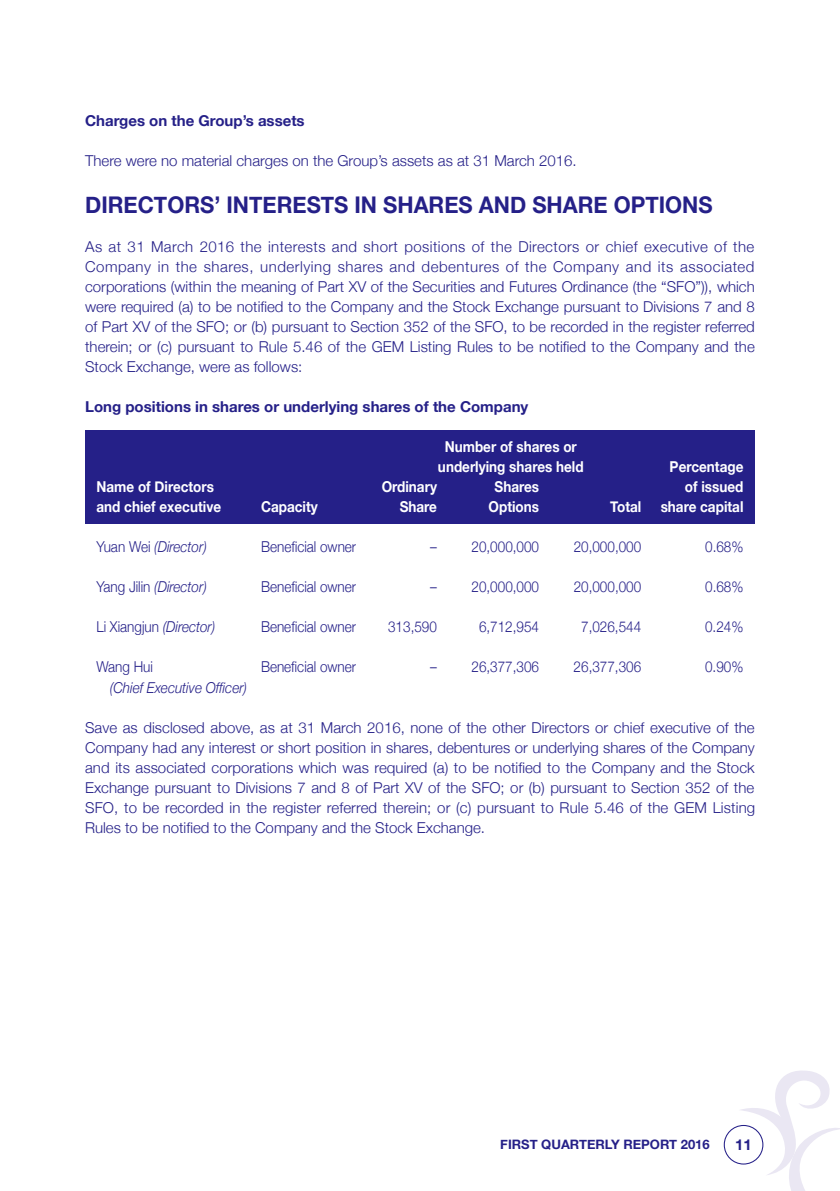
<style>
.page{position:relative;width:840px;height:1191px;background:#fff}
.page>*{position:absolute;margin:0;border:0;box-sizing:border-box;transform-origin:0 0}
.t1{font:700 23px "Helvetica Neue";color:#252088;scale:.95 1}
.t2{font:300 15px/20px "Helvetica Neue";color:#252088;text-align:justify}
.t3{font:300 15px "Helvetica Neue";color:#252088;scale:.9 1}
.t4{font:700 15px/20px "Helvetica Neue";color:#fff;text-align:center;scale:.9 1}
.t5{font:700 15px "Helvetica Neue";color:#252088}
.t6{font:italic 300 15px "Helvetica Neue";color:#252088;scale:.9 1}
.t7{font:700 13px "Helvetica Neue";color:#252088}
.s1{font-style:normal}
.s2{font-style:italic}
</style>
<div class="page">
<svg style="left:723px;top:1125px;width:39px;height:39px"></svg>
<div style="left:723px;top:1125px;width:40px;height:39px;border:1px solid #252088;border-radius:50%"></div>
<svg style="left:738px;top:1070px;width:101px;height:121px"></svg>
<div style="left:85px;top:430px;width:669px;height:94px;background:#252088"></div>
<p class="t5" style="left:85px;top:107px;width:221px">Charges on the Group’s assets</p>
<p class="t2" style="left:85px;top:150px;width:493px">There were no material charges on the Group’s assets as at 31 March 2016.</p>
<h1 class="t1" style="left:85px;top:184px;width:661px">DIRECTORS’ INTERESTS IN SHARES AND SHARE OPTIONS</h1>
<p class="t2" style="left:85px;top:236px;width:671px">As at 31 March 2016 the interests and short positions of the Directors or chief executive of the Company in the shares, underlying shares and debentures of the Company and its associated corporations (within the meaning of Part XV of the Securities and Futures Ordinance (the “SFO”)), which were required (a) to be notified to the Company and the Stock Exchange pursuant to Divisions 7 and 8 of Part XV of the SFO; or (b) pursuant to Section 352 of the SFO, to be recorded in the register referred therein; or (c) pursuant to Rule 5.46 of the GEM Listing Rules to be notified to the Company and the Stock Exchange, were as follows:</p>
<p class="t5" style="left:85px;top:393px;width:444px">Long positions in shares or underlying shares of the Company</p>
<p class="t4" style="left:437px;top:436px;width:163px">Number of shares or underlying shares held</p>
<p class="t4" style="left:669px;top:456px;width:83px">Percentage</p>
<p class="t4" style="left:96px;top:476px;width:132px">Name of Directors</p>
<p class="t4" style="left:381px;top:476px;width:63px">Ordinary</p>
<p class="t4" style="left:494px;top:476px;width:51px">Shares</p>
<p class="t4" style="left:684px;top:476px;width:66px">of issued</p>
<p class="t4" style="left:96px;top:496px;width:140px">and chief executive</p>
<p class="t4" style="left:261px;top:496px;width:65px">Capacity</p>
<p class="t4" style="left:399px;top:496px;width:43px">Share</p>
<p class="t4" style="left:488px;top:496px;width:58px">Options</p>
<p class="t4" style="left:610px;top:496px;width:36px">Total</p>
<p class="t4" style="left:660px;top:496px;width:93px">share capital</p>
<p class="t6" style="left:96px;top:535px;width:124px"><span class="s1">Yuan Wei</span> (Director)</p>
<p class="t3" style="left:261px;top:535px;width:107px">Beneficial owner</p>
<p class="t3" style="left:430px;top:535px;width:122px">– 20,000,000</p>
<p class="t3" style="left:573px;top:535px;width:77px">20,000,000</p>
<p class="t3" style="left:704px;top:535px;width:44px">0.68%</p>
<p class="t6" style="left:96px;top:575px;width:124px"><span class="s1">Yang Jilin</span> (Director)</p>
<p class="t3" style="left:261px;top:575px;width:107px">Beneficial owner</p>
<p class="t3" style="left:430px;top:575px;width:122px">– 20,000,000</p>
<p class="t3" style="left:573px;top:575px;width:77px">20,000,000</p>
<p class="t3" style="left:704px;top:575px;width:44px">0.68%</p>
<p class="t3" style="left:96px;top:615px;width:133px">Li Xiangjun <span class="s2">(Director)</span></p>
<p class="t3" style="left:261px;top:615px;width:107px">Beneficial owner</p>
<p class="t3" style="left:388px;top:615px;width:56px">313,590</p>
<p class="t3" style="left:478px;top:615px;width:68px">6,712,954</p>
<p class="t3" style="left:581px;top:615px;width:68px">7,026,544</p>
<p class="t3" style="left:704px;top:615px;width:44px">0.24%</p>
<p class="t3" style="left:96px;top:655px;width:64px">Wang Hui</p>
<p class="t3" style="left:261px;top:655px;width:107px">Beneficial owner</p>
<p class="t3" style="left:430px;top:655px;width:122px">– 26,377,306</p>
<p class="t3" style="left:573px;top:655px;width:77px">26,377,306</p>
<p class="t3" style="left:704px;top:655px;width:44px">0.90%</p>
<p class="t6" style="left:110px;top:675px;width:154px">(Chief Executive Officer)</p>
<p class="t2" style="left:85px;top:716px;width:671px">Save as disclosed above, as at 31 March 2016, none of the other Directors or chief executive of the Company had any interest or short position in shares, debentures or underlying shares of the Company and its associated corporations which was required (a) to be notified to the Company and the Stock Exchange pursuant to Divisions 7 and 8 of Part XV of the SFO; or (b) pursuant to Section 352 of the SFO, to be recorded in the register referred therein; or (c) pursuant to Rule 5.46 of the GEM Listing Rules to be notified to the Company and the Stock Exchange.</p>
<p class="t7" style="left:500px;top:1132px;width:211px">FIRST QUARTERLY REPORT 2016</p>
<p class="t5" style="left:734px;top:1131px;width:18px">11</p>
</div>
